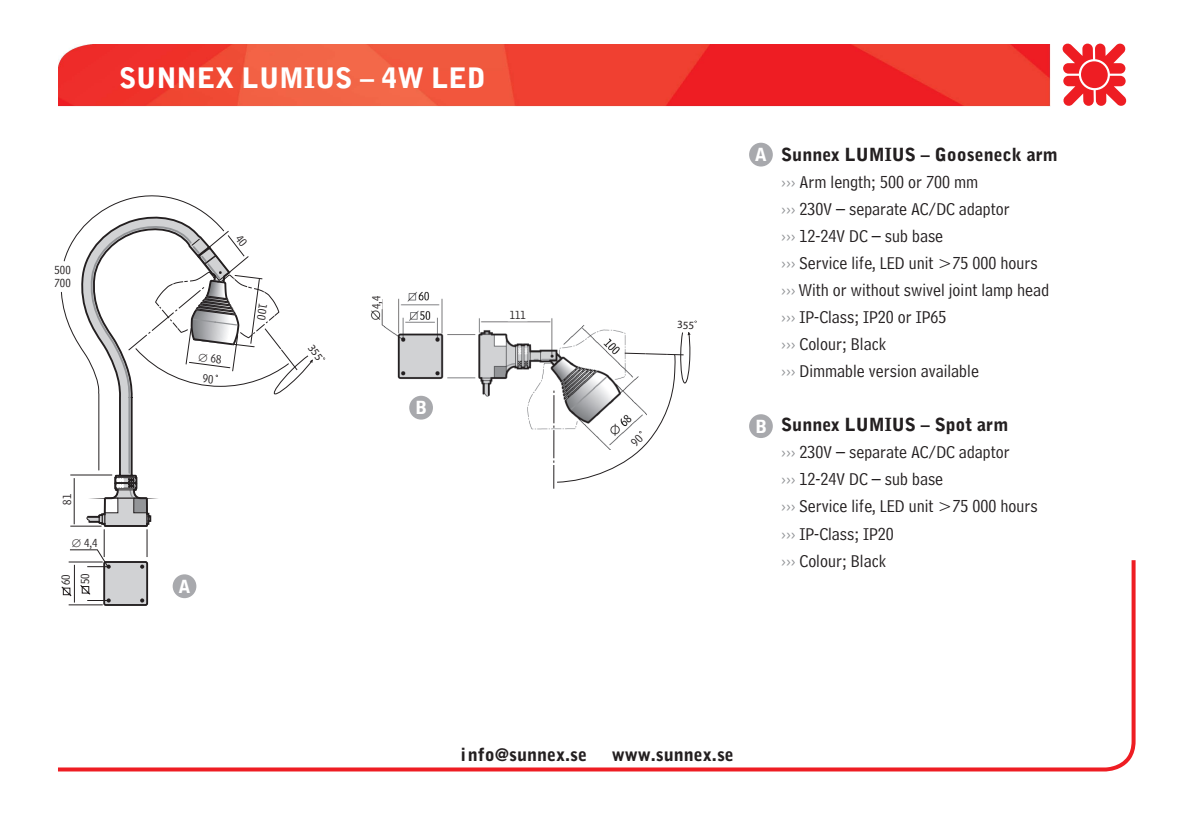
<style>
.page{position:relative;width:1191px;height:823px;background:#fff}
.page>*{position:absolute;margin:0;border:0;box-sizing:border-box;transform-origin:0 0}
.t1{font:900 28px "Bell Gothic";color:#fff}
.t2{font:18px/27px "Bell Centennial Address";color:#231f20}
.t3{font:900 18px "Bell Gothic";color:#231f20}
.t4{font:900 18px "Bell Gothic Std";color:#231f20}
.t5{font:900 18px "Bell Gothic";color:#fff}
.t6{font:12.2px/19.2px "Bell Centennial Address";color:#231f20}
.t7{font:12px/20.4px "Bell Centennial Address";color:#231f20;text-align:center}
.s1{color:#939598}
</style>
<div class="page">
<img style="left:58px;top:44px;width:992px;height:62px">
<img style="left:371px;top:291px;width:182px;height:139px">
<div style="left:370px;top:299px;width:12px;height:10px;background:#fff"></div>
<div style="left:508px;top:307px;width:19px;height:14px;background:#fff"></div>
<div style="left:750px;top:144px;width:22px;height:21px;background:#a8a9ad;border-radius:50%"></div>
<div style="left:749px;top:143px;width:24px;height:23px;border:2px solid #a8a9ad;border-radius:50%"></div>
<div style="left:410px;top:396px;width:22px;height:22px;background:#a8a9ad;border-radius:50%"></div>
<div style="left:409px;top:395px;width:24px;height:24px;border:2px solid #a8a9ad;border-radius:50%"></div>
<div style="left:750px;top:415px;width:22px;height:22px;background:#a8a9ad;border-radius:50%"></div>
<div style="left:749px;top:414px;width:24px;height:24px;border:2px solid #a8a9ad;border-radius:50%"></div>
<svg style="left:1062px;top:43px;width:64px;height:63px"></svg>
<svg style="left:58px;top:560px;width:1077px;height:211px"></svg>
<svg style="left:61px;top:195px;width:264px;height:407px"></svg>
<svg style="left:553px;top:320px;width:143px;height:168px"></svg>
<h1 class="t1" style="left:119px;top:62px;width:368px">SUNNEX LUMIUS – 4W LED</h1>
<p class="t6" style="left:55px;top:262px;width:18px;line-height:13.8px">500<br>700</p>
<p class="t6" style="left:58px;top:504px;width:12px;rotate:-90deg">81</p>
<p class="t6" style="left:72px;top:533px;width:27px">∅ 4,4</p>
<p class="t6" style="left:56px;top:585px;width:14px;rotate:-90deg">60<br>50</p>
<p class="t7" style="left:200px;top:346px;width:25px;rotate:7deg">∅ 68<br>90</p>
<p class="t5" style="left:178px;top:575px;width:14px">A</p>
<p class="t6" style="left:367px;top:309px;width:15px;rotate:-90deg">4,4</p>
<p class="t5" style="left:415px;top:397px;width:14px">B</p>
<p class="t6" style="left:509px;top:305px;width:18px">111</p>
<p class="t5" style="left:755px;top:144px;width:14px">A</p>
<p class="t3" style="left:781px;top:144px;width:278px">Sunnex LUMIUS – Gooseneck arm</p>
<p class="t2" style="left:781px;top:168px;width:269px"><span class="s1">›››</span> Arm length; 500 or 700 mm<br><span class="s1">›››</span> 230V – separate AC/DC adaptor<br><span class="s1">›››</span> 12-24V DC – sub base<br><span class="s1">›››</span> Service life, LED unit &gt;75 000 hours <span class="s1">›››</span> With or without swivel joint lamp head <span class="s1">›››</span> IP-Class; IP20 or IP65<br><span class="s1">›››</span> Colour; Black<br><span class="s1">›››</span> Dimmable version available</p>
<p class="t5" style="left:755px;top:415px;width:14px">B</p>
<p class="t3" style="left:781px;top:414px;width:228px">Sunnex LUMIUS – Spot arm</p>
<p class="t2" style="left:781px;top:438px;width:258px"><span class="s1">›››</span> 230V – separate AC/DC adaptor<br><span class="s1">›››</span> 12-24V DC – sub base<br><span class="s1">›››</span> Service life, LED unit &gt;75 000 hours <span class="s1">›››</span> IP-Class; IP20<br><span class="s1">›››</span> Colour; Black</p>
<p class="t4" style="left:461px;top:743px;width:128px">info@sunnex.se</p>
<p class="t4" style="left:612px;top:743px;width:124px">www.sunnex.se</p>
</div>
